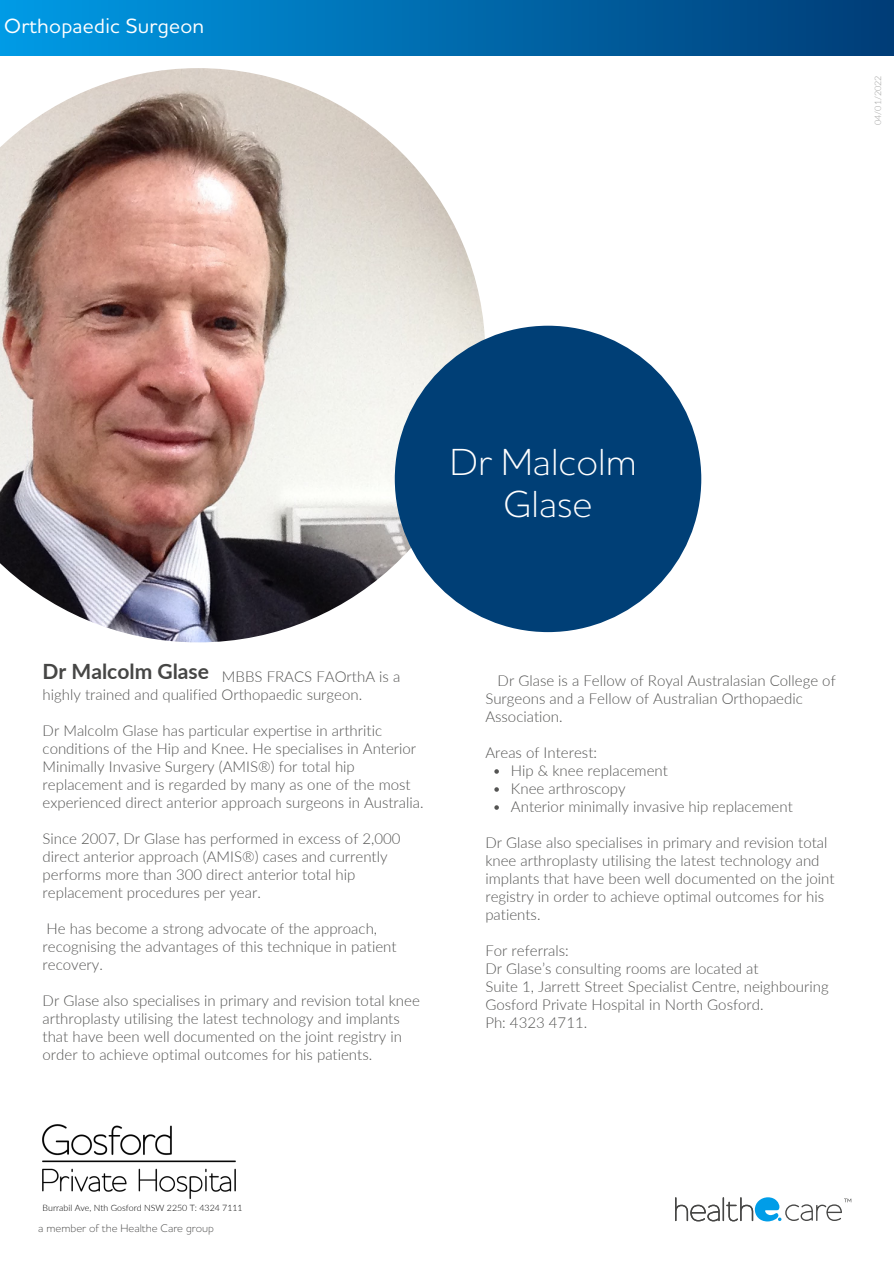
<style>
.page{position:relative;width:894px;height:1264px;background:#fff}
.page>*{position:absolute;margin:0;border:0;box-sizing:border-box;transform-origin:0 0}
.t1{font:300 38.4px "Houschka Pro";color:#fff}
.t2{font:500 21px "Houschka Pro";letter-spacing:.01em;color:#fff}
.t3{font:700 21px "Lato";color:#464645}
.t4{font:300 15px/18px "Lato";color:#545453}
.t5{font:300 11.25px "Houschka Pro";color:#464645}
.t6{font:300 9px "Lato";color:#9c9c9b}
.t7{font:300 8.85px "Lato";color:#000}
</style>
<div class="page">
<img style="left:0;top:68px;width:485px;height:574px">
<div style="left:394px;top:326px;width:307px;height:306px;background:#003f76;border-radius:50%"></div>
<div style="left:0;top:0;width:893px;height:55px;background:linear-gradient(to right,#009be6,#003c77)"></div>
<svg style="left:675px;top:1197px;width:176px;height:24px"></svg>
<img style="left:43px;top:1124px;width:192px;height:74px">
<svg style="left:494px;top:769px;width:4px;height:4px"></svg>
<svg style="left:494px;top:787px;width:4px;height:4px"></svg>
<svg style="left:494px;top:805px;width:4px;height:4px"></svg>
<p class="t2" style="left:4px;top:17px;width:201px">Orthopaedic Surgeon</p>
<p class="t6" style="left:872px;top:125px;width:51px;rotate:-90deg">04/01/2022</p>
<p class="t1" style="left:450px;top:446px;width:188px">Dr Malcolm</p>
<p class="t1" style="left:503px;top:487px;width:91px">Glase</p>
<p class="t3" style="left:43px;top:658px;width:168px">Dr Malcolm Glase</p>
<p class="t4" style="left:43px;top:667px;width:359px;text-indent:179px">MBBS FRACS FAOrthA is a highly trained and qualified Orthopaedic surgeon.</p>
<p class="t4" style="left:43px;top:721px;width:382px">Dr Malcolm Glase has particular expertise in arthritic conditions of the Hip and Knee. He specialises in Anterior Minimally Invasive Surgery (AMIS®) for total hip replacement and is regarded by many as one of the most experienced direct anterior approach surgeons in Australia.</p>
<p class="t4" style="left:43px;top:829px;width:359px">Since 2007, Dr Glase has performed in excess of 2,000 direct anterior approach (AMIS®) cases and currently performs more than 300 direct anterior total hip replacement procedures per year.</p>
<p class="t4" style="left:43px;top:919px;width:355px">He has become a strong advocate of the approach, recognising the advantages of this technique in patient recovery.</p>
<p class="t4" style="left:43px;top:991px;width:379px">Dr Glase also specialises in primary and revision total knee arthroplasty utilising the latest technology and implants that have been well documented on the joint registry in order to achieve optimal outcomes for his patients.</p>
<p class="t7" style="left:43px;top:1201px;width:202px">Burrabil Ave, Nth Gosford NSW 2250 T: 4324 7111</p>
<p class="t5" style="left:38px;top:1222px;width:177px">a member of the Healthe Care group</p>
<p class="t4" style="left:485px;top:671px;width:352px;text-indent:12px">Dr Glase is a Fellow of Royal Australasian College of<br>Surgeons and a Fellow of Australian Orthopaedic<br>Association.</p>
<p class="t4" style="left:485px;top:743px;width:113px">Areas of Interest:</p>
<p class="t4" style="left:510px;top:761px;width:158px">Hip &amp; knee replacement</p>
<p class="t4" style="left:510px;top:779px;width:116px">Knee arthroscopy</p>
<p class="t4" style="left:510px;top:797px;width:283px">Anterior minimally invasive hip replacement</p>
<p class="t4" style="left:485px;top:833px;width:351px">Dr Glase also specialises in primary and revision total knee arthroplasty utilising the latest technology and implants that have been well documented on the joint registry in order to achieve optimal outcomes for his patients.</p>
<p class="t4" style="left:485px;top:941px;width:85px">For referrals:</p>
<p class="t4" style="left:485px;top:959px;width:275px">Dr Glase’s consulting rooms are located at</p>
<p class="t4" style="left:485px;top:977px;width:345px">Suite 1, Jarrett Street Specialist Centre, neighbouring<br>Gosford Private Hospital in North Gosford.</p>
<p class="t4" style="left:485px;top:1013px;width:103px">Ph: 4323 4711.</p>
</div>
